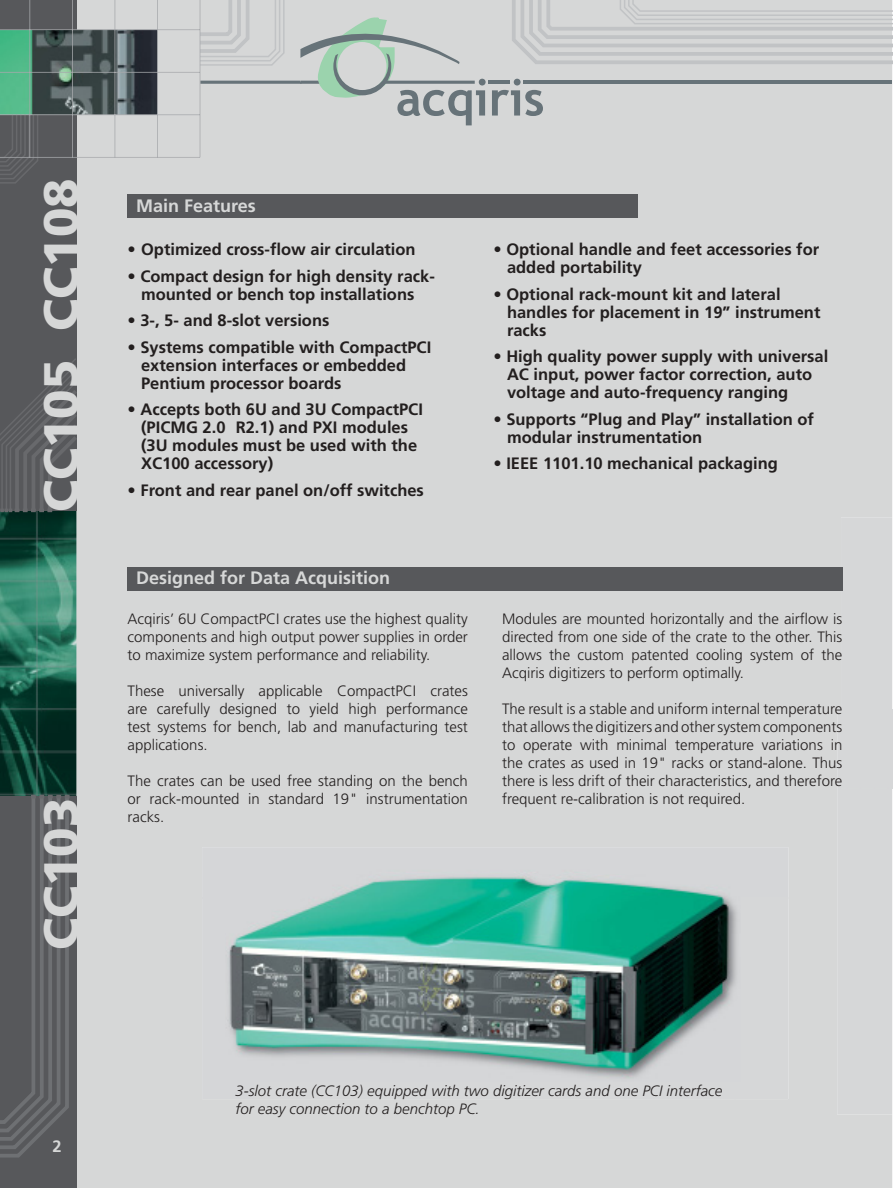
<style>
.page{position:relative;width:893px;height:1188px;background:#fff}
.page>*{position:absolute;margin:0;border:0;box-sizing:border-box;transform-origin:0 0}
.t1{font:900 48px "Frutiger";color:#d6d7d7}
.t2{font:700 18px "Frutiger";color:#d6d7d7}
.t3{font:700 16.5px/18px "Frutiger";color:#231f1f}
.t4{font:700 16.5px "Frutiger";color:#d6d7d7}
.t5{font:300 15px/18px "Frutiger";color:#231f1f;text-align:justify}
.t6{font:italic 300 15px/18px "Frutiger";color:#231f1f}
</style>
<div class="page">
<div style="left:0;top:0;width:892px;height:1188px;background:#d6d7d7"></div>
<div style="left:0;top:0;width:76px;height:30px;background:#57585b"></div>
<div style="left:0;top:797px;width:76px;height:391px;background:#57585b"></div>
<svg style="left:0;top:115px;width:77px;height:397px"></svg>
<svg style="left:0;top:795px;width:70px;height:363px"></svg>
<svg style="left:512px;top:0;width:380px;height:64px"></svg>
<hr style="left:488px;top:81px;width:22px;height:3px;background:#677379">
<hr style="left:536px;top:81px;width:356px;height:3px;background:#677379">
<svg style="left:492px;top:79px;width:51px;height:37px"></svg>
<svg style="left:201px;top:0;width:284px;height:125px"></svg>
<hr style="left:0;top:29px;width:200px;height:1px;background:#a7a9ac">
<hr style="left:0;top:72px;width:200px;height:1px;background:#a7a9ac">
<hr style="left:0;top:114px;width:200px;height:1px;background:#a7a9ac">
<hr style="left:0;top:157px;width:200px;height:1px;background:#a7a9ac">
<hr style="left:29px;top:0;width:1px;height:157px;background:#a7a9ac">
<hr style="left:72px;top:0;width:1px;height:157px;background:#a7a9ac">
<hr style="left:114px;top:0;width:1px;height:157px;background:#a7a9ac">
<hr style="left:157px;top:0;width:1px;height:157px;background:#a7a9ac">
<hr style="left:200px;top:0;width:1px;height:157px;background:#a7a9ac">
<div style="left:128px;top:194px;width:510px;height:24px;background:#57585b"></div>
<div style="left:128px;top:567px;width:713px;height:23px;background:#57585b"></div>
<div style="left:841px;top:517px;width:51px;height:192px;background:#d6d7d8"></div>
<svg style="left:841px;top:567px;width:1px;height:23px"></svg>
<div style="left:837px;top:709px;width:56px;height:406px;background:#d6d7d8"></div>
<div style="left:202px;top:847px;width:586px;height:50px;background:#d5d6d8"></div>
<div style="left:202px;top:897px;width:53px;height:202px;background:#d5d6d8"></div>
<div style="left:735px;top:897px;width:53px;height:202px;background:#d6d7d8"></div>
<div style="left:255px;top:1081px;width:480px;height:18px;background:#d6d7d8"></div>
<img style="left:225px;top:874px;width:515px;height:207px">
<h1 class="t1" style="left:42px;top:512px;width:335px;rotate:-90deg">CC105 CC108</h1>
<h1 class="t1" style="left:42px;top:950px;width:154px;rotate:-90deg">CC103</h1>
<p class="t2" style="left:136px;top:199px;width:121px">Main Features</p>
<p class="t3" style="left:128px;top:242px;width:289px">• Optimized cross-flow air circulation</p>
<p class="t3" style="left:128px;top:268px;width:309px;text-align:center">• Compact design for high density rack&shy;mounted or bench top installations</p>
<p class="t3" style="left:128px;top:313px;width:203px">• 3-, 5- and 8-slot versions</p>
<p class="t3" style="left:141px;top:339px;width:291px;text-indent:-14px">• Systems compatible with CompactPCI extension interfaces or embedded<br>Pentium processor boards</p>
<p class="t3" style="left:141px;top:402px;width:283px;text-indent:-14px">• Accepts both 6U and 3U CompactPCI (PICMG 2.0 R2.1) and PXI modules (3U modules must be used with the<br>XC100 accessory)</p>
<p class="t3" style="left:128px;top:482px;width:298px">• Front and rear panel on/off switches</p>
<p class="t3" style="left:507px;top:242px;width:313px;text-indent:-14px">• Optional handle and feet accessories for added portability</p>
<p class="t3" style="left:507px;top:286px;width:315px;text-indent:-14px">• Optional rack-mount kit and lateral handles for placement in 19” instrument racks</p>
<p class="t3" style="left:507px;top:349px;width:323px;text-indent:-14px">• High quality power supply with universal<br>AC input, power factor correction, auto voltage and auto-frequency ranging</p>
<p class="t3" style="left:507px;top:411px;width:308px;text-indent:-14px">• Supports “Plug and Play” installation of modular instrumentation</p>
<p class="t3" style="left:493px;top:456px;width:286px">• IEEE 1101.10 mechanical packaging</p>
<p class="t2" style="left:136px;top:570px;width:256px">Designed for Data Acquisition</p>
<p class="t5" style="left:128px;top:611px;width:342px">Acqiris’ 6U CompactPCI crates use the highest quality components and high output power supplies in order to maximize system performance and reliability.</p>
<p class="t5" style="left:128px;top:683px;width:342px">These universally applicable CompactPCI crates are carefully designed to yield high performance test systems for bench, lab and manufacturing test applications.</p>
<p class="t5" style="left:128px;top:773px;width:342px">The crates can be used free standing on the bench or rack-mounted in standard 19" instrumentation racks.</p>
<p class="t5" style="left:502px;top:611px;width:342px">Modules are mounted horizontally and the airflow is directed from one side of the crate to the other. This allows the custom patented cooling system of the Acqiris digitizers to perform optimally.</p>
<p class="t5" style="left:502px;top:701px;width:342px">The result is a stable and uniform internal temperature that allows the digitizers and other system components to operate with minimal temperature variations in the crates as used in 19" racks or stand-alone. Thus there is less drift of their characteristics, and therefore frequent re-calibration is not required.</p>
<p class="t4" style="left:53px;top:1140px;width:11px">2</p>
<p class="t6" style="left:235px;top:1083px;width:488px">3-slot crate (CC103) equipped with two digitizer cards and one PCI interface for easy connection to a benchtop PC.</p>
</div>
